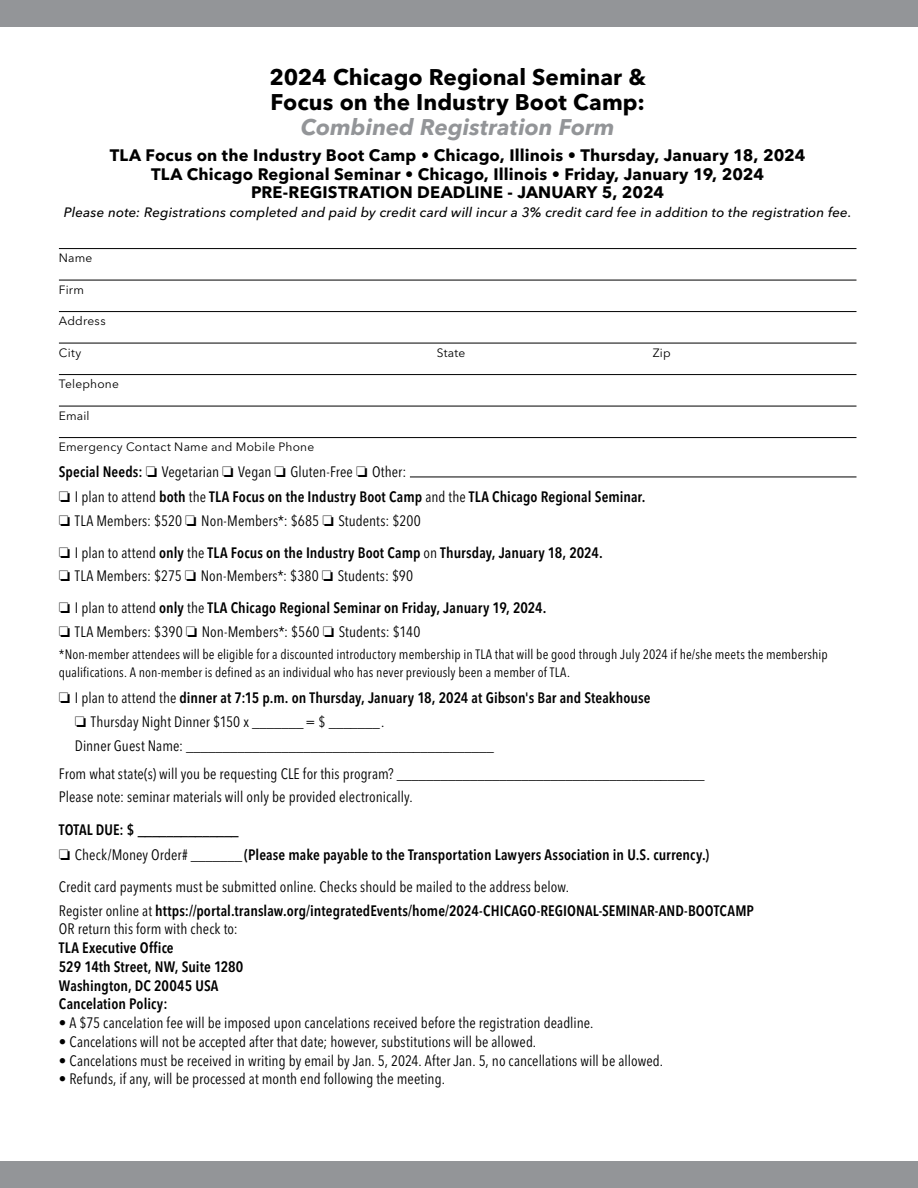
<style>
.page{position:relative;width:918px;height:1188px;background:#fff}
.page>*{position:absolute;margin:0;border:0;box-sizing:border-box;transform-origin:0 0}
.t1{font:700 22.5px/25.5px "Avenir Next LT Pro";color:#000}
.t2{font:italic 700 22.5px "Avenir Next LT Pro";color:#939598}
.t3{font:700 16.5px/18.8px "Avenir Next LT Pro";letter-spacing:.005em;color:#000;text-align:center}
.t4{font:condensed 15px/32.2px "Avenir Next LT Pro";letter-spacing:.005em;color:#000}
.t5{font:600 condensed 15px/18.8px "Avenir Next LT Pro";letter-spacing:.005em;color:#000}
.t6{font:condensed 13.5px/18px "Avenir Next LT Pro";letter-spacing:.005em;color:#000}
.t7{font:italic 500 13.5px "Avenir Next LT Pro";letter-spacing:.01em;color:#000}
.t8{font:12px "Avenir Next LT Pro";letter-spacing:.015em;color:#000}
.s1{font-weight:400}
.s2{font-weight:600}
</style>
<div class="page">
<hr style="left:59px;top:248px;width:797px;height:1px;background:#000">
<hr style="left:59px;top:280px;width:797px;height:1px;background:#000">
<hr style="left:59px;top:311px;width:797px;height:1px;background:#000">
<hr style="left:59px;top:343px;width:797px;height:1px;background:#000">
<hr style="left:59px;top:374px;width:797px;height:1px;background:#000">
<hr style="left:59px;top:406px;width:797px;height:1px;background:#000">
<hr style="left:59px;top:437px;width:797px;height:1px;background:#000">
<hr style="left:410px;top:477px;width:446px;height:1px;background:#000">
<div style="left:0;top:0;width:918px;height:27px;background:#939598"></div>
<div style="left:0;top:1161px;width:918px;height:27px;background:#939598"></div>
<h1 class="t1" style="left:269px;top:64px;width:378px">2024 Chicago Regional Seminar &amp;<br>Focus on the Industry Boot Camp:</h1>
<h1 class="t2" style="left:301px;top:114px;width:315px">Combined Registration Form</h1>
<p class="t3" style="left:110px;top:146px;width:697px">TLA Focus on the Industry Boot Camp • Chicago, Illinois • Thursday, January 18, 2024<br>TLA Chicago Regional Seminar • Chicago, Illinois • Friday, January 19, 2024<br>PRE-REGISTRATION DEADLINE - JANUARY 5, 2024</p>
<p class="t7" style="left:64px;top:204px;width:789px">Please note: Registrations completed and paid by credit card will incur a 3% credit card fee in addition to the registration fee.</p>
<p class="t8" style="left:59px;top:251px;width:35px">Name</p>
<p class="t8" style="left:59px;top:282px;width:27px">Firm</p>
<p class="t8" style="left:59px;top:314px;width:48px">Address</p>
<p class="t8" style="left:59px;top:345px;width:24px">City</p>
<p class="t8" style="left:437px;top:345px;width:30px">State</p>
<p class="t8" style="left:653px;top:345px;width:19px">Zip</p>
<p class="t8" style="left:59px;top:377px;width:62px">Telephone</p>
<p class="t8" style="left:59px;top:408px;width:32px">Email</p>
<p class="t8" style="left:59px;top:440px;width:257px">Emergency Contact Name and Mobile Phone</p>
<p class="t5" style="left:59px;top:459px;width:588px;line-height:25.5px">Special Needs: ❏ <span class="s1">Vegetarian</span> ❏ <span class="s1">Vegan</span> ❏ <span class="s1">Gluten-Free</span> ❏ <span class="s1">Other:<br></span>❏ <span class="s1">I plan to attend</span> both <span class="s1">the</span> TLA Focus on the Industry Boot Camp <span class="s1">and the</span> TLA Chicago Regional Seminar.</p>
<p class="t4" style="left:59px;top:504px;width:545px">❏ TLA Members: $520 ❏ Non-Members*: $685 ❏ Students: $200<br>❏ I plan to attend <span class="s2">only</span> the <span class="s2">TLA Focus on the Industry Boot Camp</span> on <span class="s2">Thursday, January 18, 2024.</span></p>
<p class="t4" style="left:59px;top:560px;width:489px">❏ TLA Members: $275 ❏ Non-Members*: $380 ❏ Students: $90<br>❏ I plan to attend <span class="s2">only</span> the <span class="s2">TLA Chicago Regional Seminar on Friday, January 19, 2024.</span></p>
<p class="t4" style="left:59px;top:615px;width:363px">❏ TLA Members: $390 ❏ Non-Members*: $560 ❏ Students: $140</p>
<p class="t6" style="left:59px;top:645px;width:770px">*Non-member attendees will be eligible for a discounted introductory membership in TLA that will be good through July 2024 if he/she meets the membership qualifications. A non-member is defined as an individual who has never previously been a member of TLA.</p>
<p class="t4" style="left:75px;top:685px;width:577px;line-height:24px;text-indent:-16px">❏ I plan to attend the <span class="s2">dinner at 7:15 p.m. on Thursday, January 18, 2024 at Gibson's Bar and Steakhouse </span>❏ Thursday Night Dinner $150 x _______ = $ _______ .<br>Dinner Guest Name: __________________________________________</p>
<p class="t4" style="left:59px;top:762px;width:647px;line-height:23.2px">From what state(s) will you be requesting CLE for this program? __________________________________________<br>Please note: seminar materials will only be provided electronically.</p>
<p class="t5" style="left:59px;top:816px;width:652px;line-height:25.5px">TOTAL DUE: $ ______________<br>❏ <span class="s1">Check/Money Order# _______</span> (Please make payable to the Transportation Lawyers Association in U.S. currency.)</p>
<p class="t4" style="left:59px;top:875px;width:697px;line-height:23.2px">Credit card payments must be submitted online. Checks should be mailed to the address below.<br>Register online at <span class="s2">https://portal.translaw.org/integratedEvents/home/2024-CHICAGO-REGIONAL-SEMINAR-AND-BOOTCAMP</span></p>
<p class="t4" style="left:59px;top:913px;width:180px">OR return this form with check to:</p>
<p class="t5" style="left:59px;top:938px;width:186px">TLA Executive Office<br>529 14th Street, NW, Suite 1280<br>Washington, DC 20045 USA<br>Cancelation Policy:</p>
<p class="t4" style="left:59px;top:1007px;width:536px">• A $75 cancelation fee will be imposed upon cancelations received before the registration deadline.</p>
<p class="t4" style="left:59px;top:1025px;width:479px">• Cancelations will not be accepted after that date; however, substitutions will be allowed.</p>
<p class="t4" style="left:59px;top:1044px;width:606px">• Cancelations must be received in writing by email by Jan. 5, 2024. After Jan. 5, no cancellations will be allowed.</p>
<p class="t4" style="left:59px;top:1063px;width:388px">• Refunds, if any, will be processed at month end following the meeting.</p>
</div>
